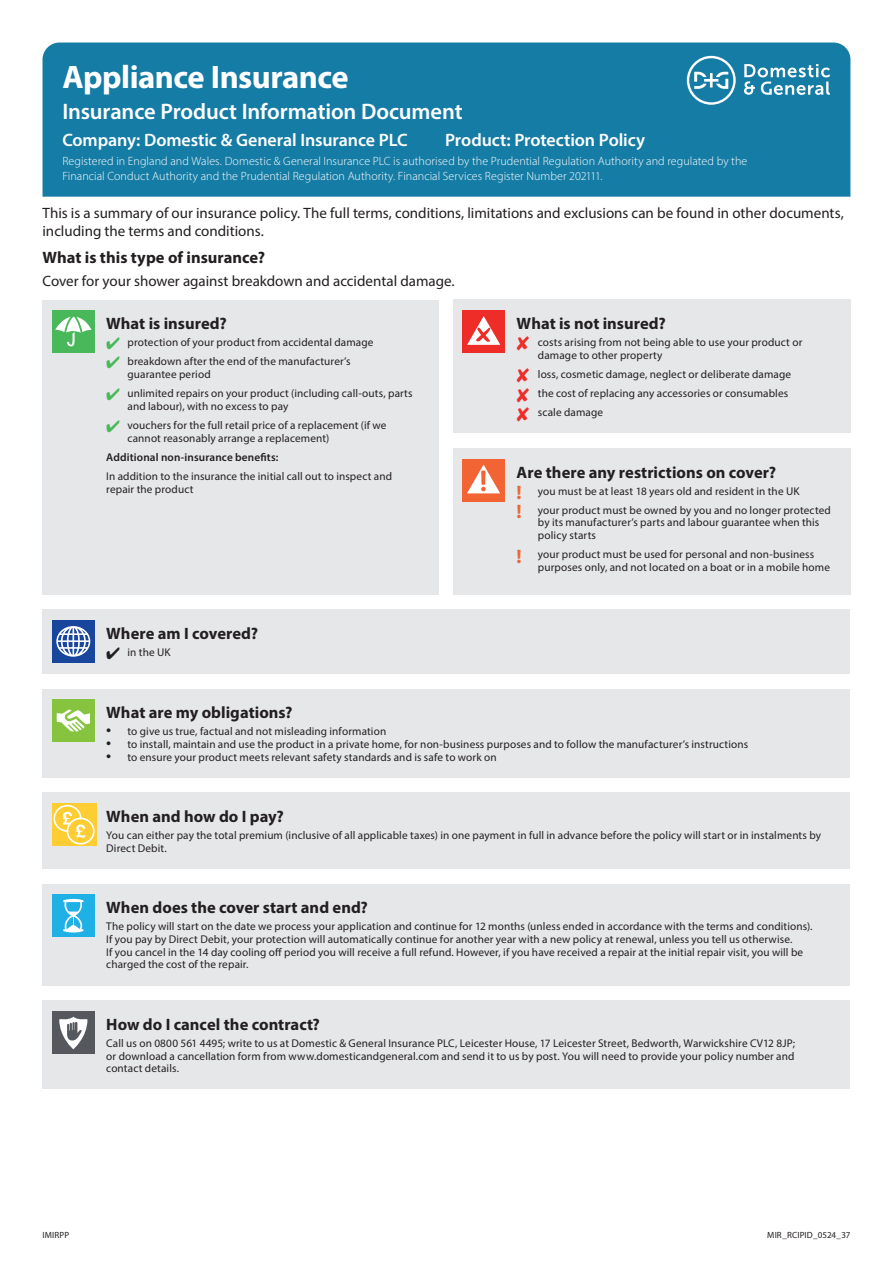
<style>
.page{position:relative;width:893px;height:1263px;background:#fff}
.page>*{position:absolute;margin:0;border:0;box-sizing:border-box;transform-origin:0 0}
.Page_title_small{font:700 32.7px "Myriad Pro";letter-spacing:-.015em;color:#fff}
.Page_subtitle{font:600 22.5px "Myriad Pro";letter-spacing:-.005em;color:#fff}
.Page_sub-subtitle{font:600 18px "Myriad Pro";letter-spacing:-.005em;color:#fff}
.Heading_1_small{font:700 16.5px "Myriad Pro";color:#231f20}
.txt{font:15px/18px "Myriad Pro";color:#231f20}
.Reg_info{font:300 12px/15px "Myriad Pro";letter-spacing:.005em;color:#fff}
.txt_7pt{font:11.25px/12.8px "Myriad Pro";letter-spacing:.01em;color:#231f20}
.bullets_big_DOT{font:11.25px "Myriad Pro";letter-spacing:.01em;color:#231f20}
.txt_7pt-2{font:600 11.25px "Myriad Pro";letter-spacing:.01em;color:#231f20}
.txt-2{font:9px "Myriad Pro";letter-spacing:.015em;color:#231f20}
.s1{color:#48b85a}
.s2{color:#ee2d28}
.s3{font-weight:700;font-size:19.5px;color:#f26434}
.s4{font-size:18px}
</style>
<div class="page">
<div style="left:43px;top:43px;width:807px;height:154px;background:#157ca5"></div>
<svg style="left:687px;top:56px;width:49px;height:49px"></svg>
<svg style="left:744px;top:64px;width:86px;height:31px"></svg>
<div style="left:43px;top:300px;width:396px;height:294px;background:#e6e7e9"></div>
<div style="left:52px;top:310px;width:43px;height:43px;background:#48b85a"></div>
<svg style="left:55px;top:317px;width:36px;height:29px"></svg>
<div style="left:453px;top:300px;width:397px;height:133px;background:#e6e7e9"></div>
<div style="left:462px;top:310px;width:43px;height:43px;background:#ee2d28"></div>
<svg style="left:467px;top:316px;width:33px;height:29px"></svg>
<div style="left:453px;top:448px;width:397px;height:146px;background:#e6e7e9"></div>
<div style="left:462px;top:459px;width:43px;height:42px;background:#f26434"></div>
<svg style="left:467px;top:465px;width:33px;height:28px"></svg>
<div style="left:43px;top:609px;width:807px;height:65px;background:#e6e7e9"></div>
<div style="left:52px;top:620px;width:43px;height:43px;background:#18469d"></div>
<svg style="left:56px;top:626px;width:34px;height:31px"></svg>
<div style="left:43px;top:689px;width:807px;height:88px;background:#e6e7e9"></div>
<div style="left:52px;top:699px;width:43px;height:43px;background:#86c43f"></div>
<svg style="left:57px;top:709px;width:33px;height:23px"></svg>
<div style="left:43px;top:884px;width:807px;height:101px;background:#e6e7e9"></div>
<div style="left:52px;top:894px;width:43px;height:43px;background:#1fb0e6"></div>
<svg style="left:63px;top:899px;width:20px;height:33px"></svg>
<div style="left:43px;top:1000px;width:807px;height:89px;background:#e6e7e9"></div>
<div style="left:52px;top:1011px;width:43px;height:43px;background:#55585d"></div>
<svg style="left:59px;top:1017px;width:28px;height:32px"></svg>
<div style="left:43px;top:793px;width:807px;height:76px;background:#e6e7e9"></div>
<div style="left:52px;top:803px;width:45px;height:43px;background:#fecd33"></div>
<svg style="left:53px;top:805px;width:42px;height:39px"></svg>
<p class="Page_title_small" style="left:62px;top:56px;width:288px">Appliance Insurance</p>
<p class="Page_subtitle" style="left:62px;top:97px;width:402px">Insurance Product Information Document</p>
<p class="Page_sub-subtitle" style="left:62px;top:129px;width:347px">Company: Domestic &amp; General Insurance PLC</p>
<p class="Page_sub-subtitle" style="left:445px;top:129px;width:202px">Product: Protection Policy</p>
<p class="Reg_info" style="left:62px;top:154px;width:686px">Registered in England and Wales. Domestic &amp; General Insurance PLC is authorised by the Prudential Regulation Authority and regulated by the<br>Financial Conduct Authority and the Prudential Regulation Authority. Financial Services Register Number 202111.</p>
<p class="txt" style="left:43px;top:204px;width:803px">This is a summary of our insurance policy. The full terms, conditions, limitations and exclusions can be found in other documents, including the terms and conditions.</p>
<p class="Heading_1_small" style="left:43px;top:247px;width:224px">What is this type of insurance?</p>
<p class="txt" style="left:43px;top:271px;width:414px">Cover for your shower against breakdown and accidental damage.</p>
<p class="Heading_1_small" style="left:106px;top:313px;width:122px">What is insured?</p>
<p class="txt_7pt" style="left:106px;top:336px;width:269px"><span class="s1">✔</span> protection of your product from accidental damage</p>
<p class="txt_7pt" style="left:128px;top:355px;width:225px;text-indent:-21px"><span class="s1">✔</span> breakdown after the end of the manufacturer’s guarantee period</p>
<p class="txt_7pt" style="left:128px;top:387px;width:287px;text-indent:-21px"><span class="s1">✔</span> unlimited repairs on your product (including call-outs, parts and labour), with no excess to pay</p>
<p class="txt_7pt" style="left:128px;top:419px;width:260px;text-indent:-21px"><span class="s1">✔</span> vouchers for the full retail price of a replacement (if we cannot reasonably arrange a replacement)</p>
<p class="txt_7pt-2" style="left:106px;top:450px;width:174px">Additional non-insurance benefits:</p>
<p class="txt_7pt" style="left:106px;top:470px;width:287px">In addition to the insurance the initial call out to inspect and repair the product</p>
<p class="Heading_1_small" style="left:106px;top:622px;width:153px">Where am I covered?</p>
<p class="txt_7pt" style="left:106px;top:645px;width:66px">✔ in the UK</p>
<p class="Heading_1_small" style="left:517px;top:313px;width:151px">What is not insured?</p>
<p class="txt_7pt" style="left:538px;top:336px;width:266px;text-indent:-21px"><span class="s2">✘</span> costs arising from not being able to use your product or damage to other property</p>
<p class="txt_7pt" style="left:517px;top:367px;width:276px"><span class="s2">✘</span> loss, cosmetic damage, neglect or deliberate damage</p>
<p class="txt_7pt" style="left:517px;top:387px;width:273px"><span class="s2">✘</span> the cost of replacing any accessories or consumables</p>
<p class="txt_7pt" style="left:517px;top:406px;width:88px"><span class="s2">✘</span> scale damage</p>
<p class="Heading_1_small" style="left:517px;top:461px;width:261px">Are there any restrictions on cover?</p>
<p class="txt_7pt" style="left:517px;top:484px;width:284px"><span class="s3">!</span> you must be at least 18 years old and resident in the UK</p>
<p class="txt_7pt" style="left:538px;top:503px;width:295px;text-indent:-21px"><span class="s3">!</span> your product must be owned by you and no longer protected by its manufacturer’s parts and labour guarantee when this policy starts</p>
<p class="txt_7pt" style="left:538px;top:548px;width:294px;text-indent:-21px"><span class="s3">!</span> your product must be used for personal and non-business purposes only, and not located on a boat or in a mobile home</p>
<p class="Heading_1_small" style="left:106px;top:702px;width:188px">What are my obligations?</p>
<p class="bullets_big_DOT" style="left:106px;top:724px;width:281px"><span class="s4">•</span> to give us true, factual and not misleading information</p>
<p class="bullets_big_DOT" style="left:106px;top:737px;width:643px"><span class="s4">•</span> to install, maintain and use the product in a private home, for non-business purposes and to follow the manufacturer’s instructions</p>
<p class="bullets_big_DOT" style="left:106px;top:750px;width:392px"><span class="s4">•</span> to ensure your product meets relevant safety standards and is safe to work on</p>
<p class="Heading_1_small" style="left:106px;top:806px;width:179px">When and how do I pay?</p>
<p class="txt_7pt" style="left:106px;top:829px;width:716px">You can either pay the total premium (inclusive of all applicable taxes) in one payment in full in advance before the policy will start or in instalments by<br>Direct Debit.</p>
<p class="Heading_1_small" style="left:106px;top:897px;width:263px">When does the cover start and end?</p>
<p class="txt_7pt" style="left:106px;top:920px;width:708px">The policy will start on the date we process your application and continue for 12 months (unless ended in accordance with the terms and conditions).<br>If you pay by Direct Debit, your protection will automatically continue for another year with a new policy at renewal, unless you tell us otherwise.<br>If you cancel in the 14 day cooling off period you will receive a full refund. However, if you have received a repair at the initial repair visit, you will be charged the cost of the repair.</p>
<p class="Heading_1_small" style="left:106px;top:1013px;width:215px">How do I cancel the contract?</p>
<p class="txt_7pt" style="left:106px;top:1036px;width:690px;text-align:justify">Call us on 0800 561 4495; write to us at Domestic &amp; General Insurance PLC, Leicester House, 17 Leicester Street, Bedworth, Warwickshire CV12 8JP; or download a cancellation form from www.domesticandgeneral.com and send it to us by post. You will need to provide your policy number and contact details.</p>
<p class="txt-2" style="left:43px;top:1229px;width:28px">IMIRPP</p>
<p class="txt-2" style="left:767px;top:1229px;width:85px">MIR_RCIPID_0524_37</p>
</div>
